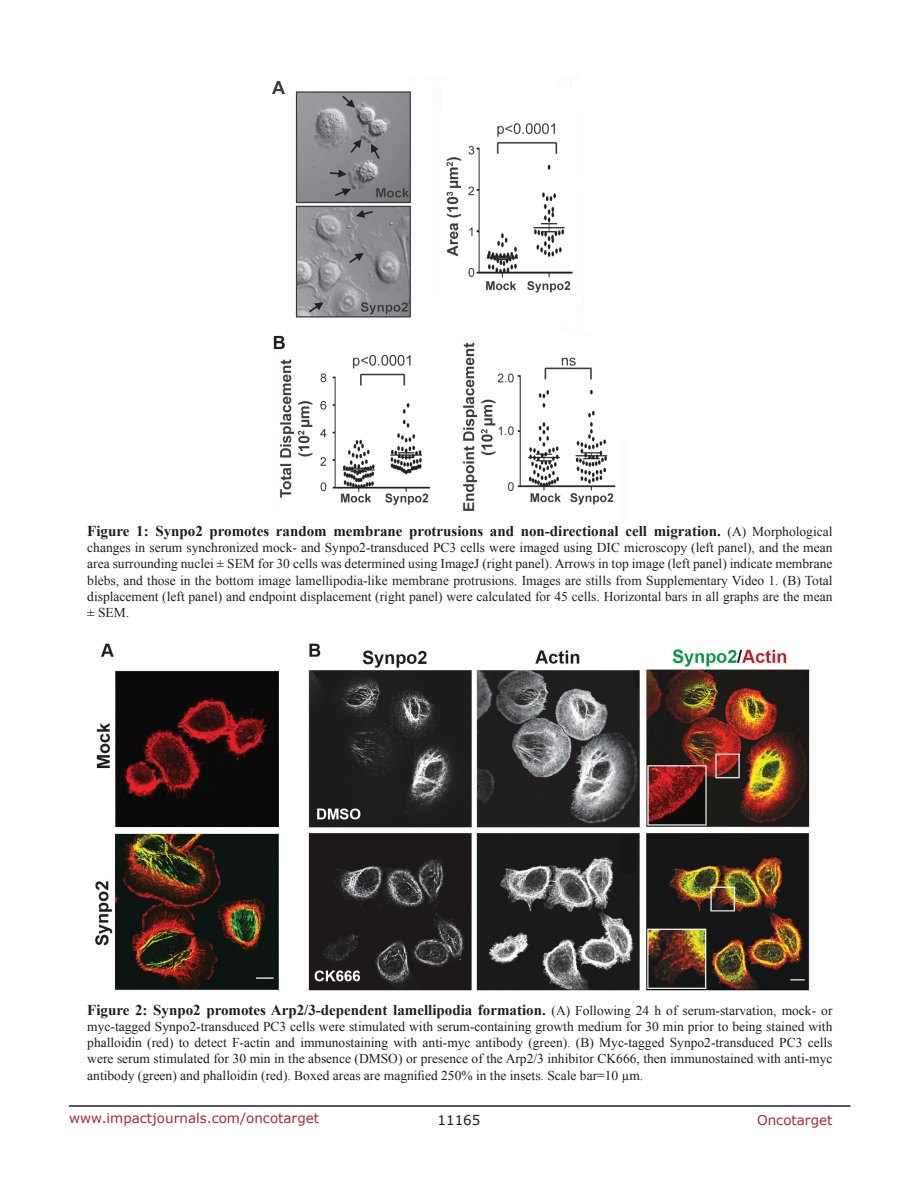
<style>
.page{position:relative;width:918px;height:1188px;background:#fff}
.page>*{position:absolute;margin:0;border:0;box-sizing:border-box;transform-origin:0 0}
.t1{font:700 15px "Times New Roman";color:#201d20}
.t2{font:13.5px/16.2px "Times New Roman";color:#201d20;text-align:justify}
.t3{font:13.5px "Verdana";color:#ac2830}
.t4{font:13.5px "Verdana";color:#201d20}
.s1{font-weight:400;font-size:13.5px}
</style>
<div class="page">
<hr style="left:69px;top:1105px;width:781px;height:2px;background:#231f20">
<img style="left:95px;top:643px;width:715px;height:348px">
<img style="left:272px;top:80px;width:344px;height:431px">
<p class="t1" style="left:87px;top:521px;width:747px">Figure 1: Synpo2 promotes random membrane protrusions and non-directional cell migration. <span class="s1">(A) Morphological</span></p>
<p class="t2" style="left:87px;top:539px;width:747px">changes in serum synchronized mock- and Synpo2-transduced PC3 cells were imaged using DIC microscopy (left panel), and the mean area surrounding nuclei ± SEM for 30 cells was determined using ImageJ (right panel). Arrows in top image (left panel) indicate membrane blebs, and those in the bottom image lamellipodia-like membrane protrusions. Images are stills from Supplementary Video 1. (B) Total displacement (left panel) and endpoint displacement (right panel) were calculated for 45 cells. Horizontal bars in all graphs are the mean ± SEM.</p>
<p class="t1" style="left:87px;top:999px;width:747px">Figure 2: Synpo2 promotes Arp2/3-dependent lamellipodia formation. <span class="s1">(A) Following 24 h of serum-starvation, mock- or</span></p>
<p class="t2" style="left:87px;top:1018px;width:747px">myc-tagged Synpo2-transduced PC3 cells were stimulated with serum-containing growth medium for 30 min prior to being stained with phalloidin (red) to detect F-actin and immunostaining with anti-myc antibody (green). (B) Myc-tagged Synpo2-transduced PC3 cells were serum stimulated for 30 min in the absence (DMSO) or presence of the Arp2/3 inhibitor CK666, then immunostained with anti-myc antibody (green) and phalloidin (red). Boxed areas are magnified 250% in the insets. Scale bar=10 µm.</p>
<p class="t3" style="left:69px;top:1109px;width:252px">www.impactjournals.com/oncotarget</p>
<p class="t4" style="left:438px;top:1111px;width:44px">11165</p>
<p class="t3" style="left:757px;top:1111px;width:77px">Oncotarget</p>
</div>
